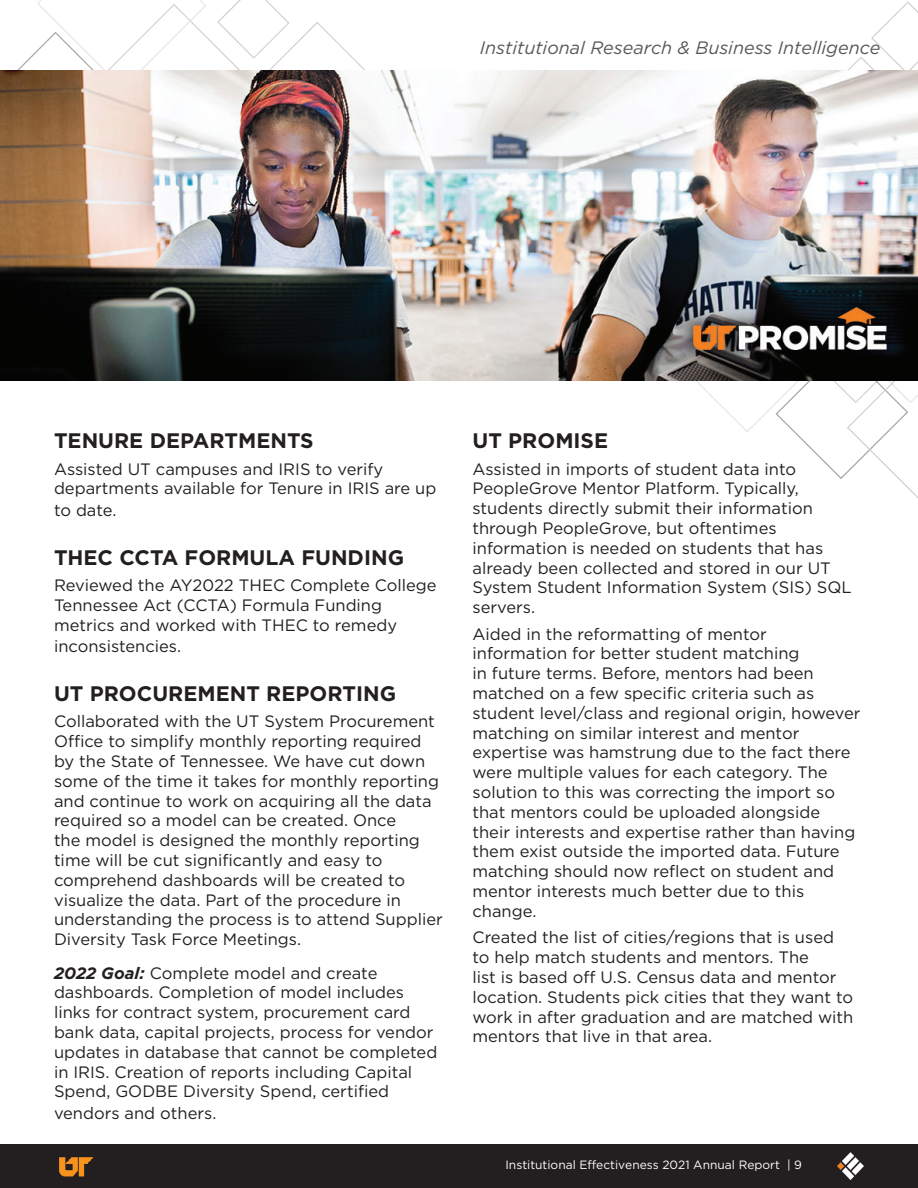
<style>
.page{position:relative;width:918px;height:1188px;background:#fff}
.page>*{position:absolute;margin:0;border:0;box-sizing:border-box;transform-origin:0 0}
.t1{font:700 21px "Gotham";color:#231f20}
.t2{font:italic 18px "Gotham";color:#57585a}
.t3{font:16.5px/19.8px "Gotham";color:#231f20}
.t4{font:12px "Gotham";color:#fff}
.s1{font-weight:700;font-style:italic}
</style>
<div class="page">
<div style="left:0;top:1144px;width:918px;height:44px;background:#231f20"></div>
<svg style="left:59px;top:1157px;width:34px;height:19px"></svg>
<img style="left:837px;top:1153px;width:27px;height:27px">
<img style="left:0;top:0;width:407px;height:71px">
<img style="left:664px;top:2px;width:254px;height:496px">
<img style="left:0;top:71px;width:918px;height:309px">
<p class="t2" style="left:480px;top:37px;width:402px">Institutional Research &amp; Business Intelligence</p>
<p class="t1" style="left:54px;top:427px;width:261px">TENURE DEPARTMENTS</p>
<p class="t3" style="left:54px;top:458px;width:384px">Assisted UT campuses and IRIS to verify departments available for Tenure in IRIS are up</p>
<p class="t3" style="left:54px;top:500px;width:64px">to date.</p>
<p class="t1" style="left:54px;top:543px;width:352px">THEC CCTA FORMULA FUNDING</p>
<p class="t3" style="left:54px;top:575px;width:384px">Reviewed the AY2022 THEC Complete College<br>Tennessee Act (CCTA) Formula Funding metrics and worked with THEC to remedy</p>
<p class="t3" style="left:54px;top:636px;width:129px">inconsistencies.</p>
<p class="t1" style="left:54px;top:680px;width:344px">UT PROCUREMENT REPORTING</p>
<p class="t3" style="left:54px;top:711px;width:390px">Collaborated with the UT System Procurement Office to simplify monthly reporting required by the State of Tennessee. We have cut down some of the time it takes for monthly reporting and continue to work on acquiring all the data required so a model can be created. Once<br>the model is designed the monthly reporting time will be cut significantly and easy to comprehend dashboards will be created to visualize the data. Part of the procedure in understanding the process is to attend Supplier Diversity Task Force Meetings.</p>
<p class="t3" style="left:54px;top:962px;width:385px"><span class="s1">2022 Goal:</span> Complete model and create dashboards. Completion of model includes links for contract system, procurement card bank data, capital projects, process for vendor updates in database that cannot be completed in IRIS. Creation of reports including Capital Spend, GODBE Diversity Spend, certified</p>
<p class="t3" style="left:54px;top:1103px;width:164px">vendors and others.</p>
<p class="t1" style="left:472px;top:427px;width:137px">UT PROMISE</p>
<p class="t3" style="left:472px;top:458px;width:381px">Assisted in imports of student data into PeopleGrove Mentor Platform. Typically, students directly submit their information through PeopleGrove, but oftentimes information is needed on students that has already been collected and stored in our UT System Student Information System (SIS) SQL servers.</p>
<p class="t3" style="left:472px;top:624px;width:389px">Aided in the reformatting of mentor information for better student matching<br>in future terms. Before, mentors had been matched on a few specific criteria such as student level/class and regional origin, however matching on similar interest and mentor expertise was hamstrung due to the fact there were multiple values for each category. The solution to this was correcting the import so that mentors could be uploaded alongside their interests and expertise rather than having them exist outside the imported data. Future matching should now reflect on student and mentor interests much better due to this change.</p>
<p class="t3" style="left:472px;top:927px;width:382px">Created the list of cities/regions that is used to help match students and mentors. The<br>list is based off U.S. Census data and mentor location. Students pick cities that they want to work in after graduation and are matched with mentors that live in that area.</p>
<p class="t4" style="left:506px;top:1157px;width:298px">Institutional Effectiveness 2021 Annual Report | 9</p>
</div>
